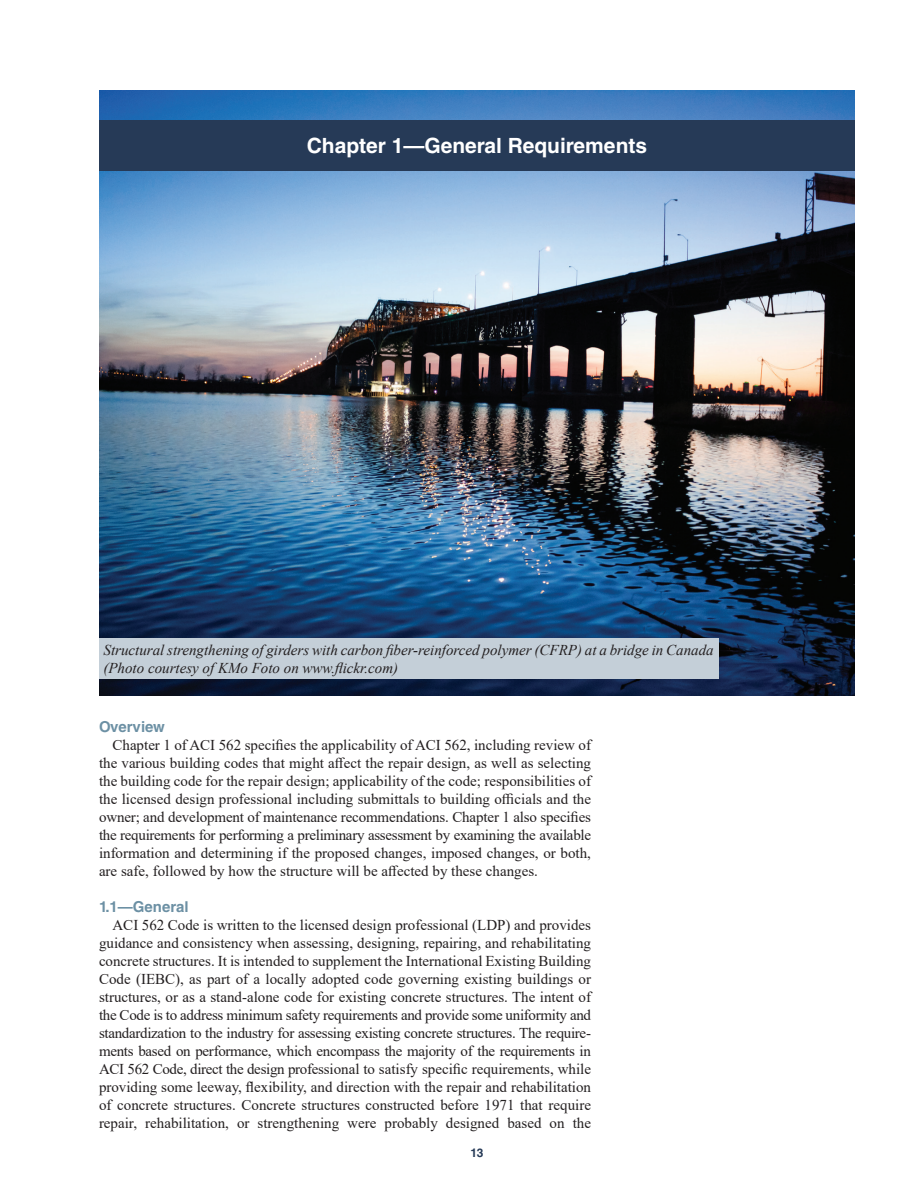
<style>
.page{position:relative;width:918px;height:1188px;background:#fff}
.page>*{position:absolute;margin:0;border:0;box-sizing:border-box;transform-origin:0 0}
.t1{font:700 21px "Helvetica LT Std";color:#fff}
.t2{font:15px/18px "Times New Roman";color:#231f20;text-align:justify}
.t3{font:italic 15px/18px "Times New Roman";color:#231f20}
.t4{font:700 15px "Helvetica LT Std";color:#6c90a4}
.t5{font:700 12px "Helvetica LT Std";color:#263a57}
</style>
<div class="page">
<img style="left:99px;top:90px;width:756px;height:606px">
<div style="left:99px;top:638px;width:619px;height:40px;background:#c4cfd8"></div>
<div style="left:99px;top:120px;width:756px;height:50px;background:#263a57"></div>
<h1 class="t1" style="left:307px;top:133px;width:342px">Chapter 1—General Requirements</h1>
<p class="t3" style="left:104px;top:640px;width:612px">Structural strengthening of girders with carbon fiber-reinforced polymer (CFRP) at a bridge in Canada (Photo courtesy of KMo Foto on www.flickr.com)</p>
<p class="t4" style="left:99px;top:718px;width:67px">Overview</p>
<p class="t2" style="left:99px;top:736px;width:494px;text-indent:14px">Chapter 1 of ACI 562 specifies the applicability of ACI 562, including review of the various building codes that might affect the repair design, as well as selecting the building code for the repair design; applicability of the code; responsibilities of the licensed design professional including submittals to building officials and the owner; and development of maintenance recommendations. Chapter 1 also specifies the requirements for performing a preliminary assessment by examining the available information and determining if the proposed changes, imposed changes, or both, are safe, followed by how the structure will be affected by these changes.</p>
<p class="t4" style="left:99px;top:898px;width:91px">1.1—General</p>
<p class="t2" style="left:99px;top:916px;width:494px;text-indent:14px">ACI 562 Code is written to the licensed design professional (LDP) and provides guidance and consistency when assessing, designing, repairing, and rehabilitating concrete structures. It is intended to supplement the International Existing Building Code (IEBC), as part of a locally adopted code governing existing buildings or structures, or as a stand-alone code for existing concrete structures. The intent of the Code is to address minimum safety requirements and provide some uniformity and standardization to the industry for assessing existing concrete structures. The require&shy;ments based on performance, which encompass the majority of the requirements in ACI 562 Code, direct the design professional to satisfy specific requirements, while providing some leeway, flexibility, and direction with the repair and rehabilitation of concrete structures. Concrete structures constructed before 1971 that require repair, rehabilitation, or strengthening were probably designed based on the</p>
<p class="t5" style="left:471px;top:1145px;width:14px">13</p>
</div>
